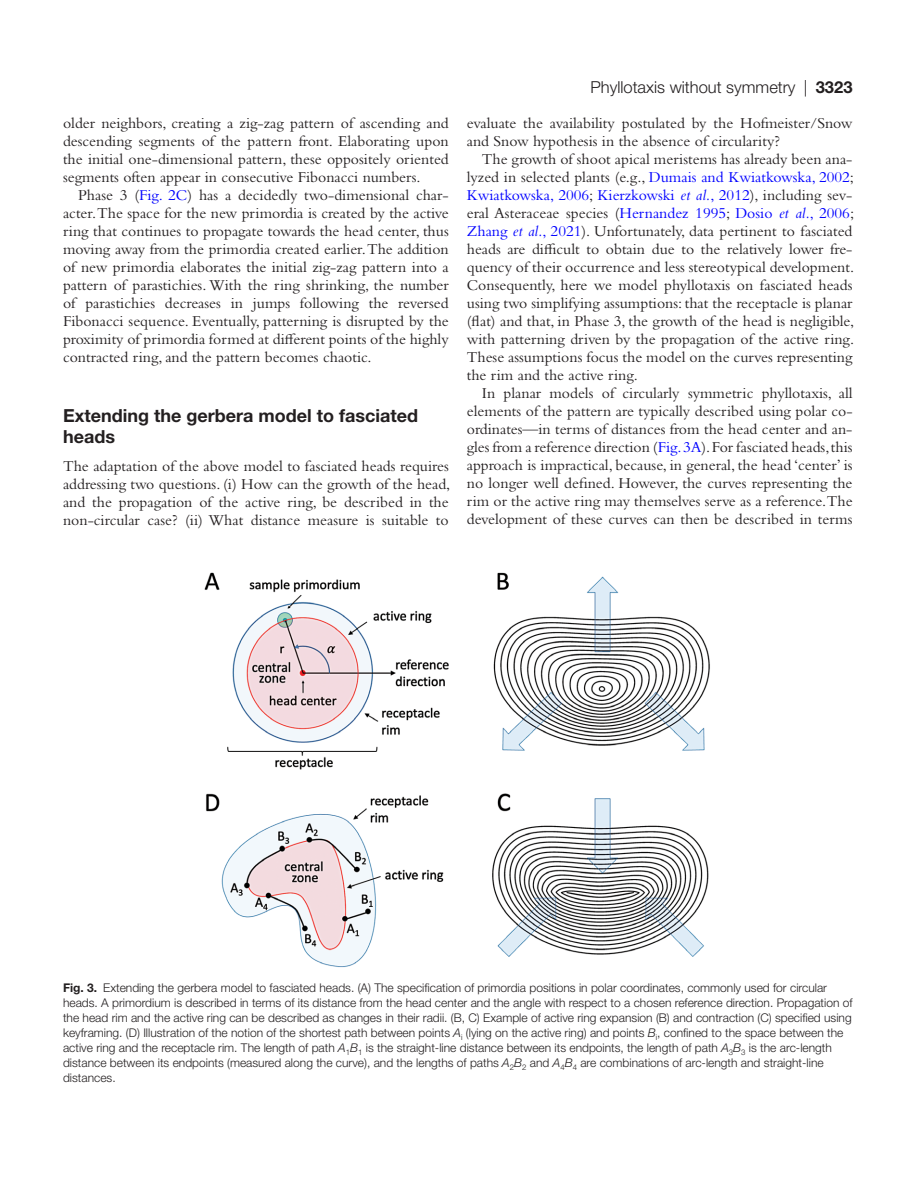
<style>
.page{position:relative;width:919px;height:1187px;background:#fff}
.page>*{position:absolute;margin:0;border:0;box-sizing:border-box;transform-origin:0 0}
.t1{font:700 18px/21px "Helvetica Neue LT Std";color:#231f20}
.t2{font:300 16.5px "Helvetica Neue LT Std";color:#231f20}
.t3{font:15.75px/18px "Bembo Std";color:#231f20;text-align:justify}
.t4{font:300 12px/15px "Helvetica Neue LT Std";color:#231f20}
.s1{color:#00f}
.s2{font-weight:700}
.s3{font-style:italic;color:#00f}
.s4{font-style:italic}
</style>
<div class="page">
<img style="left:204px;top:572px;width:506px;height:396px">
<p class="t3" style="left:63px;top:113px;width:387px">older neighbors, creating a zig-zag pattern of ascending and descending segments of the pattern front. Elaborating upon the initial one-dimensional pattern, these oppositely oriented segments often appear in consecutive Fibonacci numbers.</p>
<p class="t3" style="left:63px;top:185px;width:387px;text-indent:15px">Phase 3 (<span class="s1">Fig. 2C</span>) has a decidedly two-dimensional char&shy;acter.The space for the new primordia is created by the active ring that continues to propagate towards the head center, thus moving away from the primordia created earlier. The addition of new primordia elaborates the initial zig-zag pattern into a pattern of parastichies. With the ring shrinking, the number of parastichies decreases in jumps following the reversed Fibonacci sequence. Eventually, patterning is disrupted by the proximity of primordia formed at different points of the highly contracted ring, and the pattern becomes chaotic.</p>
<p class="t1" style="left:63px;top:404px;width:356px">Extending the gerbera model to fasciated heads</p>
<p class="t3" style="left:63px;top:456px;width:389px">The adaptation of the above model to fasciated heads requires addressing two questions. (i) How can the growth of the head, and the propagation of the active ring, be described in the non-circular case? (ii) What distance measure is suitable to</p>
<p class="t2" style="left:590px;top:77px;width:263px">Phyllotaxis without symmetry | <span class="s2">3323</span></p>
<p class="t3" style="left:466px;top:113px;width:387px">evaluate the availability postulated by the Hofmeister/Snow and Snow hypothesis in the absence of circularity?</p>
<p class="t3" style="left:466px;top:149px;width:389px;text-indent:15px">The growth of shoot apical meristems has already been ana&shy;lyzed in selected plants (e.g., <span class="s1">Dumais and Kwiatkowska, 2002</span>; <span class="s1">Kwiatkowska, 2006</span>; <span class="s1">Kierzkowski</span> <span class="s3">et al.</span><span class="s1">, 2012</span>), including sev&shy;eral Asteraceae species (<span class="s1">Hernandez 1995</span>; <span class="s1">Dosio</span> <span class="s3">et al.</span><span class="s1">, 2006</span>; <span class="s1">Zhang</span> <span class="s3">et al.</span><span class="s1">, 2021</span>). Unfortunately, data pertinent to fasciated heads are difficult to obtain due to the relatively lower fre&shy;quency of their occurrence and less stereotypical development.<br>Consequently, here we model phyllotaxis on fasciated heads using two simplifying assumptions: that the receptacle is planar (flat) and that, in Phase 3, the growth of the head is negligible, with patterning driven by the propagation of the active ring.<br>These assumptions focus the model on the curves representing the rim and the active ring.</p>
<p class="t3" style="left:466px;top:383px;width:387px;text-indent:15px">In planar models of circularly symmetric phyllotaxis, all elements of the pattern are typically described using polar co&shy;ordinates—in terms of distances from the head center and an&shy;gles from a reference direction (<span class="s1">Fig. 3A</span>). For fasciated heads, this approach is impractical, because, in general, the head ‘center’ is no longer well defined. However, the curves representing the rim or the active ring may themselves serve as a reference.The development of these curves can then be described in terms</p>
<p class="t4" style="left:63px;top:980px;width:791px"><span class="s2">Fig. 3.</span> Extending the gerbera model to fasciated heads. (A) The specification of primordia positions in polar coordinates, commonly used for circular heads. A primordium is described in terms of its distance from the head center and the angle with respect to a chosen reference direction. Propagation of the head rim and the active ring can be described as changes in their radii. (B, C) Example of active ring expansion (B) and contraction (C) specified using keyframing. (D) Illustration of the notion of the shortest path between points <span class="s4">A</span><sub>i</sub> (lying on the active ring) and points <span class="s4">B</span><sub>i</sub>, confined to the space between the active ring and the receptacle rim. The length of path <span class="s4">A</span><sub>1</sub><span class="s4">B</span><sub>1</sub> is the straight-line distance between its endpoints, the length of path <span class="s4">A</span><sub>3</sub><span class="s4">B</span><sub>3</sub> is the arc-length distance between its endpoints (measured along the curve), and the lengths of paths <span class="s4">A</span><sub>2</sub><span class="s4">B</span><sub>2</sub> and <span class="s4">A</span><sub>4</sub><span class="s4">B</span><sub>4</sub> are combinations of arc-length and straight-line distances.</p>
</div>
